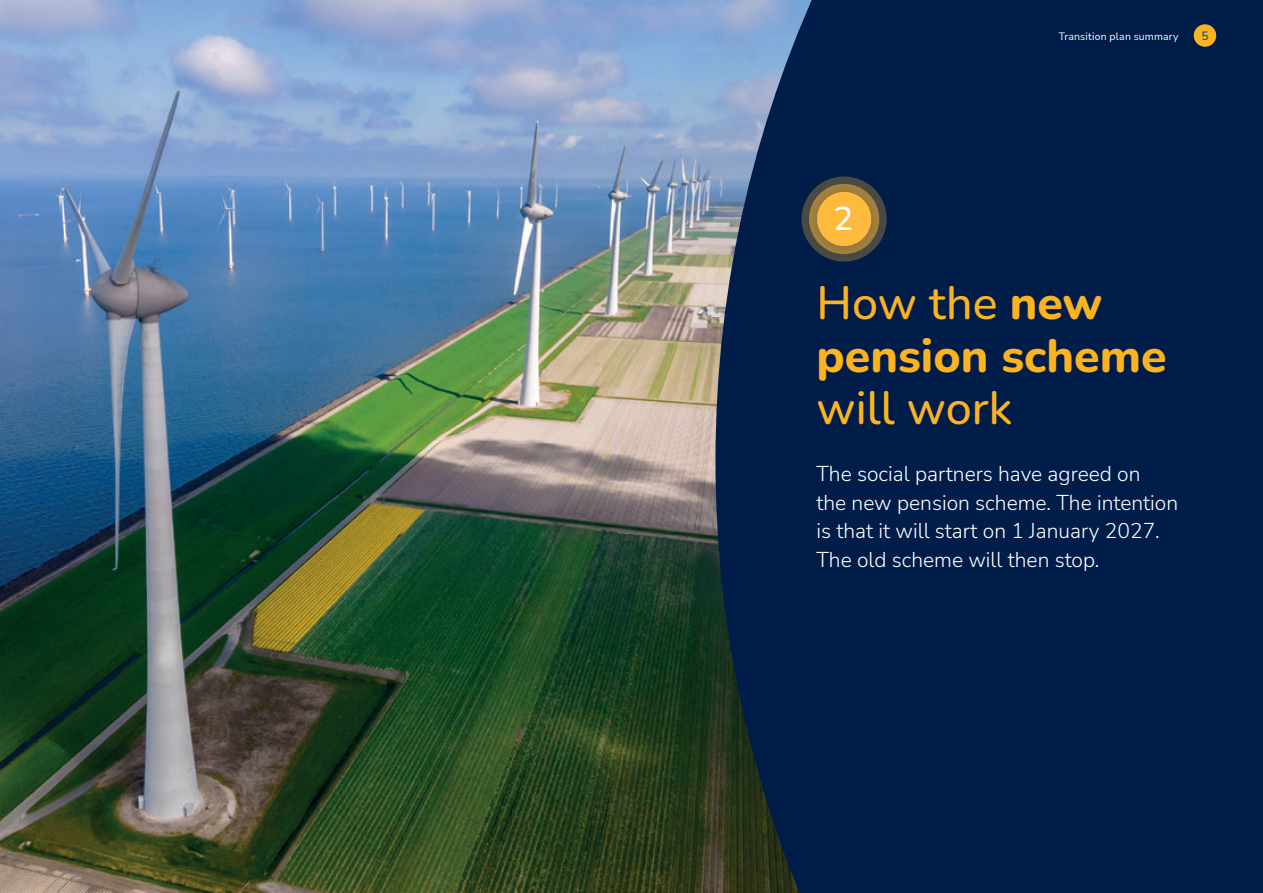
<style>
.page{position:relative;width:1263px;height:893px;background:#fff}
.page>*{position:absolute;margin:0;border:0;box-sizing:border-box;transform-origin:0 0}
.t1{font:800 46.5px/52.5px "Nunito";color:#fbb320}
.t2{font:500 46.5px "Nunito";color:#fbb320}
.t3{font:500 41.7px "Nunito";color:#fff}
.t4{font:300 21px/28.5px "Nunito Sans";color:#fff}
.t5{font:500 12px "Nunito";color:#01527b}
.t6{font:10.5px "Nunito Sans";letter-spacing:.015em;color:#fff}
.s1{font-weight:500}
</style>
<div class="page">
<img style="left:0;top:0;width:715px;height:893px">
<div style="left:715px;top:0;width:548px;height:893px;background:#001d4a"></div>
<div style="left:1194px;top:24px;width:22px;height:23px;background:#fbb320;border-radius:50%"></div>
<div style="left:794px;top:169px;width:100px;height:100px;background:#001d4a"></div>
<div style="left:801px;top:176px;width:86px;height:86px;background:#231f20;opacity:.2"></div>
<div style="left:809px;top:184px;width:70px;height:70px;background:#231f20;opacity:.2"></div>
<div style="left:817px;top:192px;width:54px;height:54px;background:#fdba3d;border-radius:50%"></div>
<h2 class="t3" style="left:831px;top:194px;width:27px">1<sup>2</sup></h2>
<p class="t6" style="left:1059px;top:29px;width:121px">Transition plan summary</p>
<p class="t5" style="left:1201px;top:27px;width:9px">5</p>
<h1 class="t1" style="left:816px;top:275px;width:352px"><span class="s1">How the</span> new pension scheme</h1>
<h1 class="t2" style="left:816px;top:376px;width:197px">will work</h1>
<p class="t4" style="left:816px;top:459px;width:363px">The social partners have agreed on<br>the new pension scheme. The intention is that it will start on 1 January 2027.<br>The old scheme will then stop.</p>
</div>
